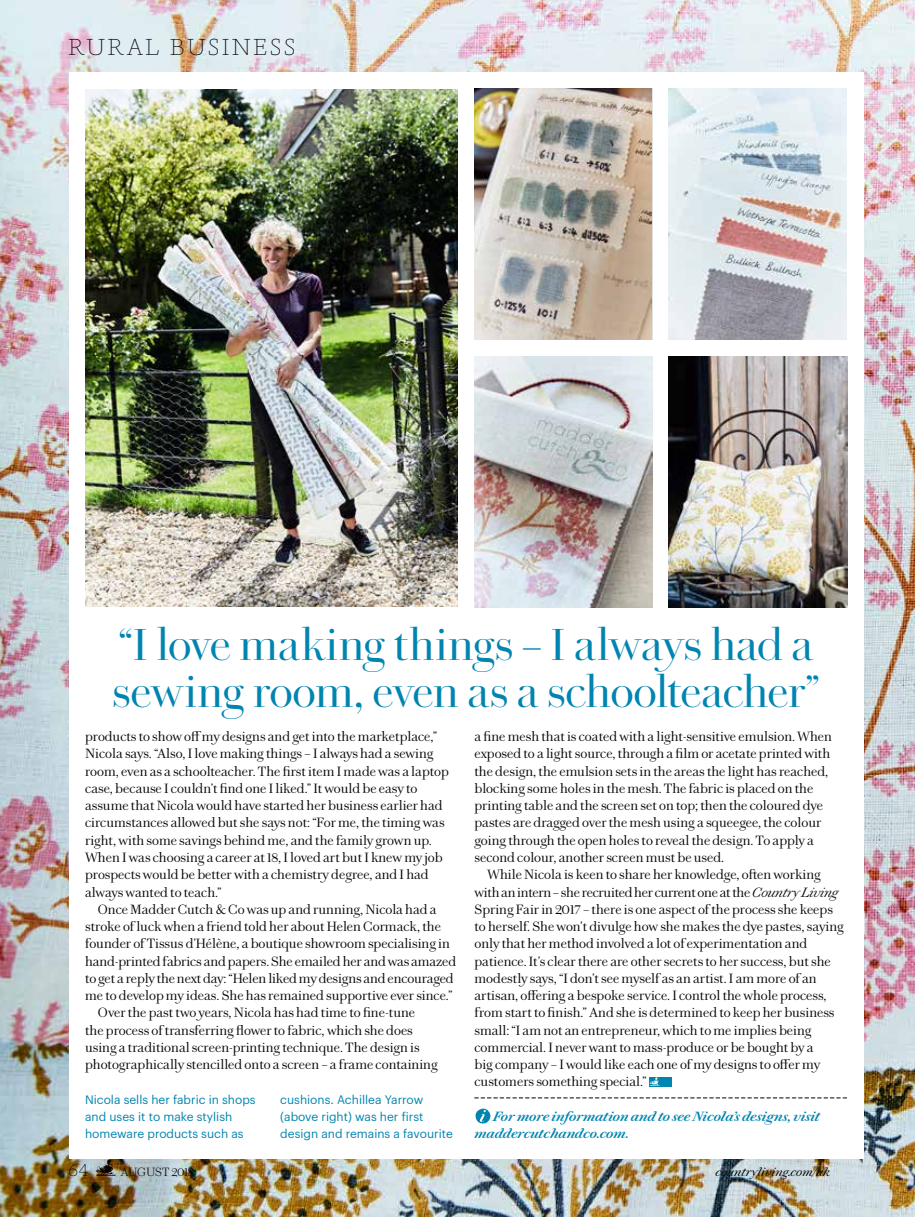
<style>
.page{position:relative;width:915px;height:1217px;background:#fff}
.page>*{position:absolute;margin:0;border:0;box-sizing:border-box;transform-origin:0 0}
.t1{font:45px/46.5px "Chiswick Head";letter-spacing:-.02em;color:#0084b0}
.t2{font:24px "Marian 1554 Text";letter-spacing:.11em;color:#000}
.t3{font:18px "Marian 1554 Text";color:#000}
.t4{font:300 13.5px/17.2px "Chiswick Text";color:#000}
.t5{font:italic 600 13.5px/17.2px "Chiswick Text";color:#0084b0}
.t6{font:12px/17.2px "Graphik";color:#0084b0}
.t7{font:italic 12px "Chiswick Text";color:#000}
.t8{font:200 12px "Chiswick Text";color:#000}
.s1{font-style:italic}
</style>
<div class="page">
<img style="left:0;top:0;width:914px;height:1216px">
<div style="left:69px;top:72px;width:794px;height:1086px;background:#fff"></div>
<img style="left:85px;top:90px;width:372px;height:516px">
<img style="left:474px;top:89px;width:177px;height:251px">
<img style="left:668px;top:89px;width:178px;height:251px">
<img style="left:474px;top:357px;width:178px;height:250px">
<img style="left:668px;top:357px;width:178px;height:250px">
<svg style="left:474px;top:1097px;width:372px;height:1px"></svg>
<div style="left:648px;top:1076px;width:23px;height:10px;background:#0084b0"></div>
<svg style="left:649px;top:1076px;width:11px;height:10px"></svg>
<img style="left:475px;top:1108px;width:15px;height:15px">
<svg style="left:95px;top:1158px;width:22px;height:18px"></svg>
<h2 class="t2" style="left:68px;top:32px;width:228px">RURAL BUSINESS</h2>
<h1 class="t1" style="left:112px;top:623px;width:708px">“I love making things – I always had a sewing room, even as a schoolteacher”</h1>
<p class="t4" style="left:85px;top:728px;width:365px">products to show off my designs and get into the marketplace,” Nicola says. “Also, I love making things – I always had a sewing room, even as a schoolteacher. The first item I made was a laptop case, because I couldn’t find one I liked.” It would be easy to assume that Nicola would have started her business earlier had circumstances allowed but she says not: “For me, the timing was right, with some savings behind me, and the family grown up.<br>When I was choosing a career at 18, I loved art but I knew my job prospects would be better with a chemistry degree, and I had always wanted to teach.”</p>
<p class="t4" style="left:98px;top:900px;width:340px">Once Madder Cutch &amp; Co was up and running, Nicola had a</p>
<p class="t4" style="left:85px;top:917px;width:357px">stroke of luck when a friend told her about Helen Cormack, the</p>
<p class="t4" style="left:85px;top:935px;width:366px">founder of Tissus d’Hélène, a boutique showroom specialising in</p>
<p class="t4" style="left:85px;top:952px;width:372px">hand-printed fabrics and papers. She emailed her and was amazed</p>
<p class="t4" style="left:85px;top:969px;width:370px">to get a reply the next day: “Helen liked my designs and encouraged</p>
<p class="t4" style="left:85px;top:986px;width:369px">me to develop my ideas. She has remained supportive ever since.”</p>
<p class="t4" style="left:98px;top:1004px;width:319px">Over the past two years, Nicola has had time to fine-tune</p>
<p class="t4" style="left:85px;top:1021px;width:329px">the process of transferring flower to fabric, which she does</p>
<p class="t4" style="left:85px;top:1038px;width:336px">using a traditional screen-printing technique. The design is</p>
<p class="t4" style="left:85px;top:1055px;width:354px">photographically stencilled onto a screen – a frame containing</p>
<p class="t6" style="left:85px;top:1089px;width:172px">Nicola sells her fabric in shops and uses it to make stylish homeware products such as</p>
<p class="t6" style="left:280px;top:1089px;width:174px">cushions. Achillea Yarrow (above right) was her first design and remains a favourite</p>
<p class="t4" style="left:474px;top:728px;width:359px">a fine mesh that is coated with a light-sensitive emulsion. When exposed to a light source, through a film or acetate printed with the design, the emulsion sets in the areas the light has reached, blocking some holes in the mesh. The fabric is placed on the printing table and the screen set on top; then the coloured dye pastes are dragged over the mesh using a squeegee, the colour going through the open holes to reveal the design. To apply a second colour, another screen must be used.</p>
<p class="t4" style="left:474px;top:866px;width:370px;text-indent:13px">While Nicola is keen to share her knowledge, often working with an intern – she recruited her current one at the <span class="s1">Country Living </span>Spring Fair in 2017 – there is one aspect of the process she keeps to herself. She won’t divulge how she makes the dye pastes, saying only that her method involved a lot of experimentation and patience. It’s clear there are other secrets to her success, but she modestly says, “I don’t see myself as an artist. I am more of an artisan, offering a bespoke service. I control the whole process, from start to finish.” And she is determined to keep her business small: “I am not an entrepreneur, which to me implies being commercial. I never want to mass-produce or be bought by a<br>big company – I would like each one of my designs to offer my customers something special.”</p>
<p class="t5" style="left:474px;top:1107px;width:347px;text-indent:19px">For more information and to see Nicola’s designs, visit maddercutchandco.com.</p>
<h3 class="t3" style="left:68px;top:1158px;width:22px">64</h3>
<p class="t8" style="left:121px;top:1164px;width:74px">AUGUST 2018</p>
<p class="t7" style="left:715px;top:1164px;width:116px">countryliving.com/uk</p>
</div>
